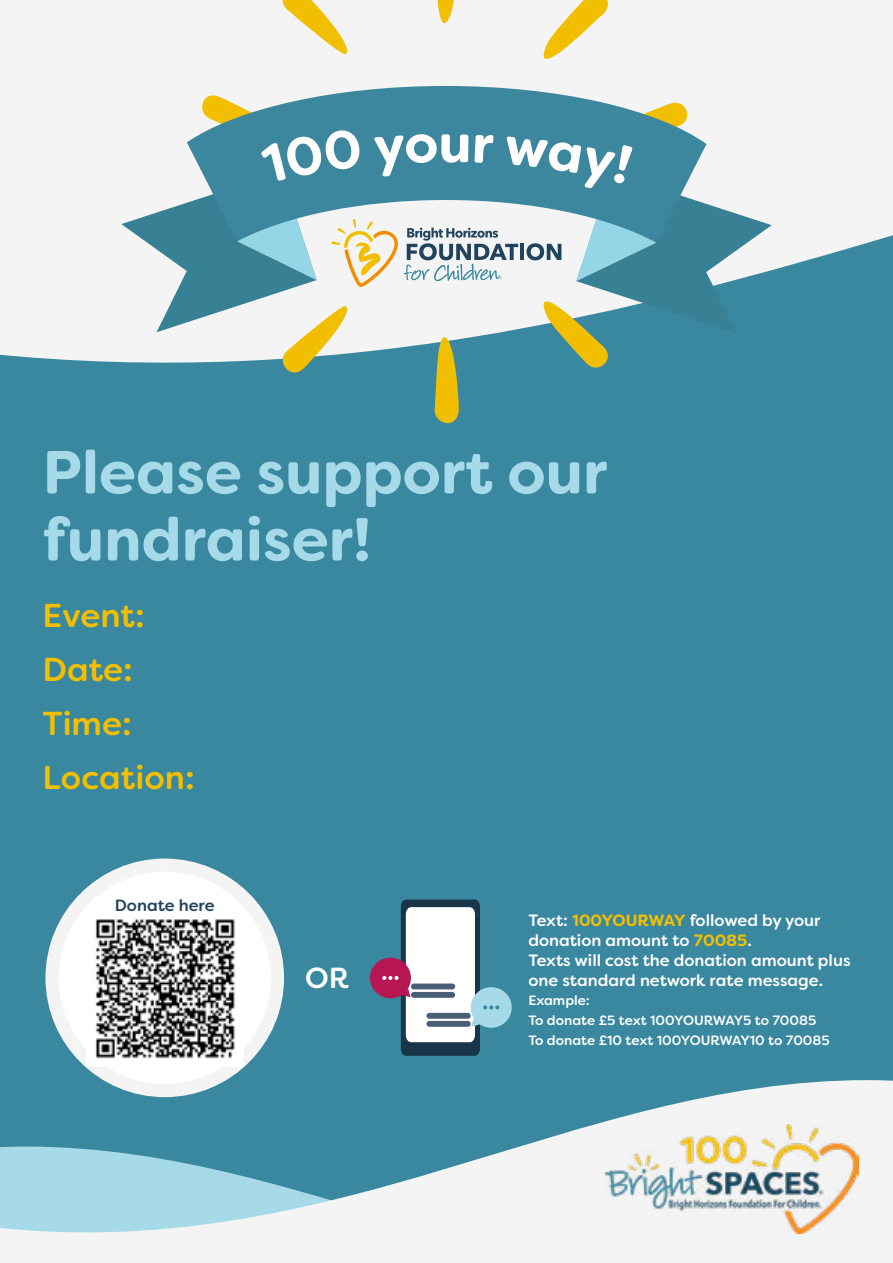
<style>
.page{position:relative;width:893px;height:1263px;background:#fff}
.page>*{position:absolute;margin:0;border:0;box-sizing:border-box;transform-origin:0 0}
.t1{font:700 60.75px/67.1px "Filson Soft";color:#a6dae9}
.t2{font:500 33.15px/54.2px "Filson Soft";color:#f2bf00}
.t3{font:500 29.1px "Filson Soft";color:#fff}
.t4{font:500 16.35px/19.8px "Filson Soft";color:#fff}
.t5{font:500 16.35px "Filson Soft";color:#20445d}
.t6{font:500 13.5px/19.8px "Filson Soft";color:#fff}
.s1{font-weight:700;color:#f2bf00}
</style>
<div class="page">
<div style="left:0;top:0;width:893px;height:536px;background:#f5f4f4"></div>
<div style="left:0;top:235px;width:893px;height:845px;background:#3988a0"></div>
<svg style="left:0;top:1080px;width:893px;height:183px"></svg>
<div style="left:52px;top:865px;width:225px;height:225px;background:#fff;border-radius:50%"></div>
<div style="left:45px;top:858px;width:239px;height:239px;border:13px solid #f5f4f4;border-radius:50%"></div>
<img style="left:86px;top:919px;width:157px;height:147px">
<div style="left:370px;top:958px;width:41px;height:40px;background:#b61752;border-radius:50%"></div>
<div style="left:471px;top:987px;width:41px;height:41px;background:#a6dae9;border-radius:50%"></div>
<svg style="left:382px;top:899px;width:117px;height:157px"></svg>
<div style="left:411px;top:992px;width:44px;height:6px;background:#4a5e76;border-radius:3px"></div>
<div style="left:426px;top:1013px;width:45px;height:6px;background:#4a5e76;border-radius:3px"></div>
<div style="left:426px;top:1021px;width:45px;height:6px;background:#4a5e76;border-radius:3px"></div>
<img style="left:606px;top:1124px;width:253px;height:109px">
<svg style="left:282px;top:0;width:65px;height:55px"></svg>
<svg style="left:437px;top:0;width:17px;height:24px"></svg>
<svg style="left:543px;top:0;width:65px;height:59px"></svg>
<svg style="left:341px;top:86px;width:209px;height:7px"></svg>
<svg style="left:121px;top:93px;width:651px;height:330px"></svg>
<h1 class="t1" style="left:43px;top:439px;width:566px">Please support our fundraiser!</h1>
<h2 class="t2" style="left:43px;top:588px;width:154px">Event:<br>Date:<br>Time:<br>Location:</h2>
<p class="t5" style="left:115px;top:895px;width:101px">Donate here</p>
<h3 class="t3" style="left:305px;top:959px;width:45px">OR</h3>
<p class="t4" style="left:528px;top:910px;width:324px">Text: <span class="s1">100YOURWAY</span> followed by your donation amount to <span class="s1">70085</span>.<br>Texts will cost the donation amount plus one standard network rate message.</p>
<p class="t6" style="left:528px;top:991px;width:303px">Example:<br>To donate £5 text 100YOURWAY5 to 70085<br>To donate £10 text 100YOURWAY10 to 70085</p>
</div>
